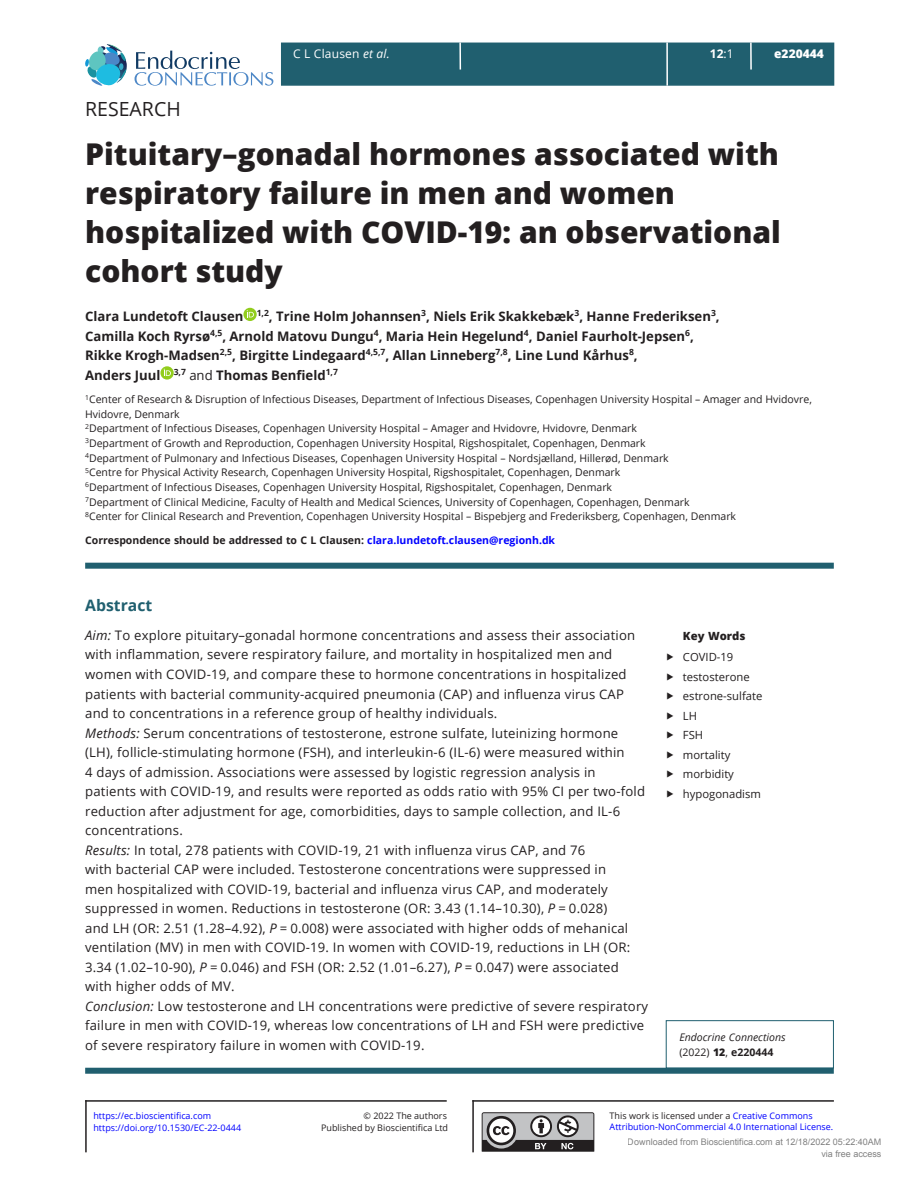
<style>
.page{position:relative;width:919px;height:1187px;background:#fff}
.page>*{position:absolute;margin:0;border:0;box-sizing:border-box;transform-origin:0 0}
.CT{font:800 30px/39px "Open Sans";color:#231f20}
.AT{font:19.5px "Open Sans";color:#231f20}
.ABS_H{font:700 15.75px "Open Sans";color:#205f6f}
.ABS_TXT{font:13.2px/19.5px "Open Sans";letter-spacing:.015em;color:#231f20}
.AU{font:700 13.2px/19.5px "Open Sans";color:#231f20}
.ABS_TXT_L{font:13.2px/19.5px "Open Sans";letter-spacing:.015em;color:#231f20}
.t1{font:12px "Open Sans";letter-spacing:.015em;color:#fff}
.t2{font:800 12px "Open Sans";color:#fff}
.t3{font:700 12px "Open Sans";color:#fff}
.t4{font:11.25px "Open Sans";color:#231f20}
.Keywords_Head{font:800 11.25px "Open Sans";color:#231f20}
.Address{font:10.5px/14.7px "Open Sans";color:#231f20}
.Corres{font:700 10.5px "Open Sans";color:#231f20}
.Corres-2{font:italic 10.5px "Open Sans";color:#231f20}
.Corres-3{font:10.5px "Open Sans";color:#231f20}
.t5{font:9px "Open Sans";color:#00f}
.t6{font:9px/11.6px "Open Sans";color:#231f20;text-align:right}
.t7{font:9px/12px "Arial";color:rgb(0 0 0/.5);text-align:right}
.s1{font-style:italic}
.s2{font-weight:400}
.s3{color:#00f}
.s4{font-weight:800}
.s5{font-weight:700}
</style>
<div class="page">
<div style="left:281px;top:43px;width:553px;height:43px;background:#205f6f;border:2px solid #205f6f"></div>
<svg style="left:750px;top:43px;width:1px;height:27px"></svg>
<hr style="left:666px;top:43px;width:2px;height:43px;background:#fff">
<hr style="left:459px;top:43px;width:2px;height:27px;background:#fff">
<svg style="left:134px;top:51px;width:139px;height:35px"></svg>
<svg style="left:85px;top:44px;width:42px;height:42px"></svg>
<svg style="left:243px;top:308px;width:14px;height:13px"></svg>
<svg style="left:247px;top:310px;width:7px;height:7px"></svg>
<svg style="left:160px;top:366px;width:14px;height:13px"></svg>
<svg style="left:164px;top:369px;width:7px;height:7px"></svg>
<div style="left:85px;top:562px;width:748px;height:6px;background:#205f6f"></div>
<div style="left:85px;top:1067px;width:748px;height:6px;background:#205f6f"></div>
<div style="left:665px;top:1020px;width:168px;height:48px;border:1px solid #205f6f"></div>
<svg style="left:481px;top:1112px;width:113px;height:39px;background:#8c8b8c"></svg>
<hr style="left:472px;top:1100px;width:361px;height:1px;background:#231f20">
<hr style="left:472px;top:1100px;width:2px;height:52px;background:#231f20">
<hr style="left:85px;top:1100px;width:361px;height:1px;background:#231f20">
<hr style="left:85px;top:1100px;width:2px;height:52px;background:#231f20">
<p class="t1" style="left:293px;top:46px;width:98px">C L Clausen <span class="s1">et al.</span></p>
<p class="t3" style="left:709px;top:46px;width:25px">12<span class="s2">:1</span></p>
<p class="t2" style="left:774px;top:45px;width:51px">e220444</p>
<p class="AT" style="left:85px;top:96px;width:97px">RESEARCH</p>
<p class="CT" style="left:85px;top:133px;width:697px">Pituitary–gonadal hormones associated with respiratory failure in men and women hospitalized with COVID-19: an observational cohort study</p>
<p class="AU" style="left:85px;top:306px;width:636px">Clara Lundetoft Clausen <sup>1,2</sup>, Trine Holm Johannsen<sup>3</sup>, Niels Erik Skakkebæk<sup>3</sup>, Hanne Frederiksen<sup>3</sup>, Camilla Koch Ryrsø<sup>4,5</sup>, Arnold Matovu Dungu<sup>4</sup>, Maria Hein Hegelund<sup>4</sup>, Daniel Faurholt-Jepsen<sup>6</sup>, Rikke Krogh-Madsen<sup>2,5</sup>, Birgitte Lindegaard<sup>4,5,7</sup>, Allan Linneberg<sup>7,8</sup>, Line Lund Kårhus<sup>8</sup>,<br>Anders Juul <sup>3,7</sup> <span class="s2">and</span> Thomas Benfield<sup>1,7</sup></p>
<p class="Address" style="left:85px;top:392px;width:728px"><sup>1</sup>Center of Research &amp; Disruption of Infectious Diseases, Department of Infectious Diseases, Copenhagen University Hospital – Amager and Hvidovre,<br>Hvidovre, Denmark</p>
<p class="Address" style="left:85px;top:421px;width:553px"><sup>2</sup>Department of Infectious Diseases, Copenhagen University Hospital – Amager and Hvidovre, Hvidovre, Denmark</p>
<p class="Address" style="left:85px;top:435px;width:562px"><sup>3</sup>Department of Growth and Reproduction, Copenhagen University Hospital, Rigshospitalet, Copenhagen, Denmark</p>
<p class="Address" style="left:85px;top:450px;width:585px"><sup>4</sup>Department of Pulmonary and Infectious Diseases, Copenhagen University Hospital – Nordsjælland, Hillerød, Denmark</p>
<p class="Address" style="left:85px;top:465px;width:536px"><sup>5</sup>Centre for Physical Activity Research, Copenhagen University Hospital, Rigshospitalet, Copenhagen, Denmark</p>
<p class="Address" style="left:85px;top:479px;width:528px"><sup>6</sup>Department of Infectious Diseases, Copenhagen University Hospital, Rigshospitalet, Copenhagen, Denmark</p>
<p class="Address" style="left:85px;top:494px;width:606px"><sup>7</sup>Department of Clinical Medicine, Faculty of Health and Medical Sciences, University of Copenhagen, Copenhagen, Denmark</p>
<p class="Address" style="left:85px;top:509px;width:652px"><sup>8</sup>Center for Clinical Research and Prevention, Copenhagen University Hospital – Bispebjerg and Frederiksberg, Copenhagen, Denmark</p>
<p class="Corres" style="left:85px;top:532px;width:471px">Correspondence should be addressed to C L Clausen: <span class="s3">clara.lundetoft.clausen@regionh.dk</span></p>
<p class="ABS_H" style="left:85px;top:594px;width:69px">Abstract</p>
<p class="ABS_TXT" style="left:85px;top:625px;width:551px"><span class="s1">Aim:</span> To explore pituitary–gonadal hormone concentrations and assess their association with inflammation, severe respiratory failure, and mortality in hospitalized men and women with COVID-19, and compare these to hormone concentrations in hospitalized patients with bacterial community-acquired pneumonia (CAP) and influenza virus CAP and to concentrations in a reference group of healthy individuals.</p>
<p class="ABS_TXT" style="left:85px;top:722px;width:561px"><span class="s1">Methods:</span> Serum concentrations of testosterone, estrone sulfate, luteinizing hormone (LH), follicle-stimulating hormone (FSH), and interleukin-6 (IL-6) were measured within<br>4 days of admission. Associations were assessed by logistic regression analysis in patients with COVID-19, and results were reported as odds ratio with 95% CI per two-fold reduction after adjustment for age, comorbidities, days to sample collection, and IL-6 concentrations.</p>
<p class="ABS_TXT" style="left:85px;top:839px;width:546px"><span class="s1">Results:</span> In total, 278 patients with COVID-19, 21 with influenza virus CAP, and 76<br>with bacterial CAP were included. Testosterone concentrations were suppressed in men hospitalized with COVID-19, bacterial and influenza virus CAP, and moderately suppressed in women. Reductions in testosterone (OR: 3.43 (1.14–10.30), <span class="s1">P</span> = 0.028) and LH (OR: 2.51 (1.28–4.92), <span class="s1">P</span> = 0.008) were associated with higher odds of mehanical ventilation (MV) in men with COVID-19. In women with COVID-19, reductions in LH (OR:<br>3.34 (1.02–10-90), <span class="s1">P</span> = 0.046) and FSH (OR: 2.52 (1.01–6.27), <span class="s1">P</span> = 0.047) were associated with higher odds of MV.</p>
<p class="ABS_TXT_L" style="left:85px;top:995px;width:564px"><span class="s1">Conclusion:</span> Low testosterone and LH concentrations were predictive of severe respiratory failure in men with COVID-19, whereas low concentrations of LH and FSH were predictive of severe respiratory failure in women with COVID-19.</p>
<p class="Keywords_Head" style="left:683px;top:627px;width:64px">Key Words</p>
<p class="t4" style="left:683px;top:649px;width:52px">COVID-19</p>
<p class="t4" style="left:683px;top:669px;width:68px">testosterone</p>
<p class="t4" style="left:683px;top:688px;width:81px">estrone-sulfate</p>
<p class="t4" style="left:683px;top:708px;width:16px">LH</p>
<p class="t4" style="left:683px;top:727px;width:22px">FSH</p>
<p class="t4" style="left:683px;top:747px;width:49px">mortality</p>
<p class="t4" style="left:683px;top:766px;width:52px">morbidity</p>
<p class="t4" style="left:683px;top:786px;width:79px">hypogonadism</p>
<p class="Corres-2" style="left:679px;top:1029px;width:108px">Endocrine Connections</p>
<p class="Corres-3" style="left:679px;top:1044px;width:95px">(2022) <span class="s4">12</span>, <span class="s5">e220444</span></p>
<p class="t5" style="left:93px;top:1109px;width:119px">https://ec.bioscientifica.com</p>
<p class="t6" style="left:321px;top:1109px;width:128px">© 2022 The authors<br>Published by Bioscientifica Ltd</p>
<p class="t6" style="left:609px;top:1109px;width:204px">This work is licensed under a <span class="s3">Creative Commons</span></p>
<p class="t5" style="left:93px;top:1121px;width:149px">https://doi.org/10.1530/EC-22-0444</p>
<p class="t5" style="left:609px;top:1120px;width:225px">Attribution-NonCommercial 4.0 International License.</p>
<p class="t7" style="left:627px;top:1135px;width:255px">Downloaded from Bioscientifica.com at 12/18/2022 05:22:40AM via free access</p>
</div>
